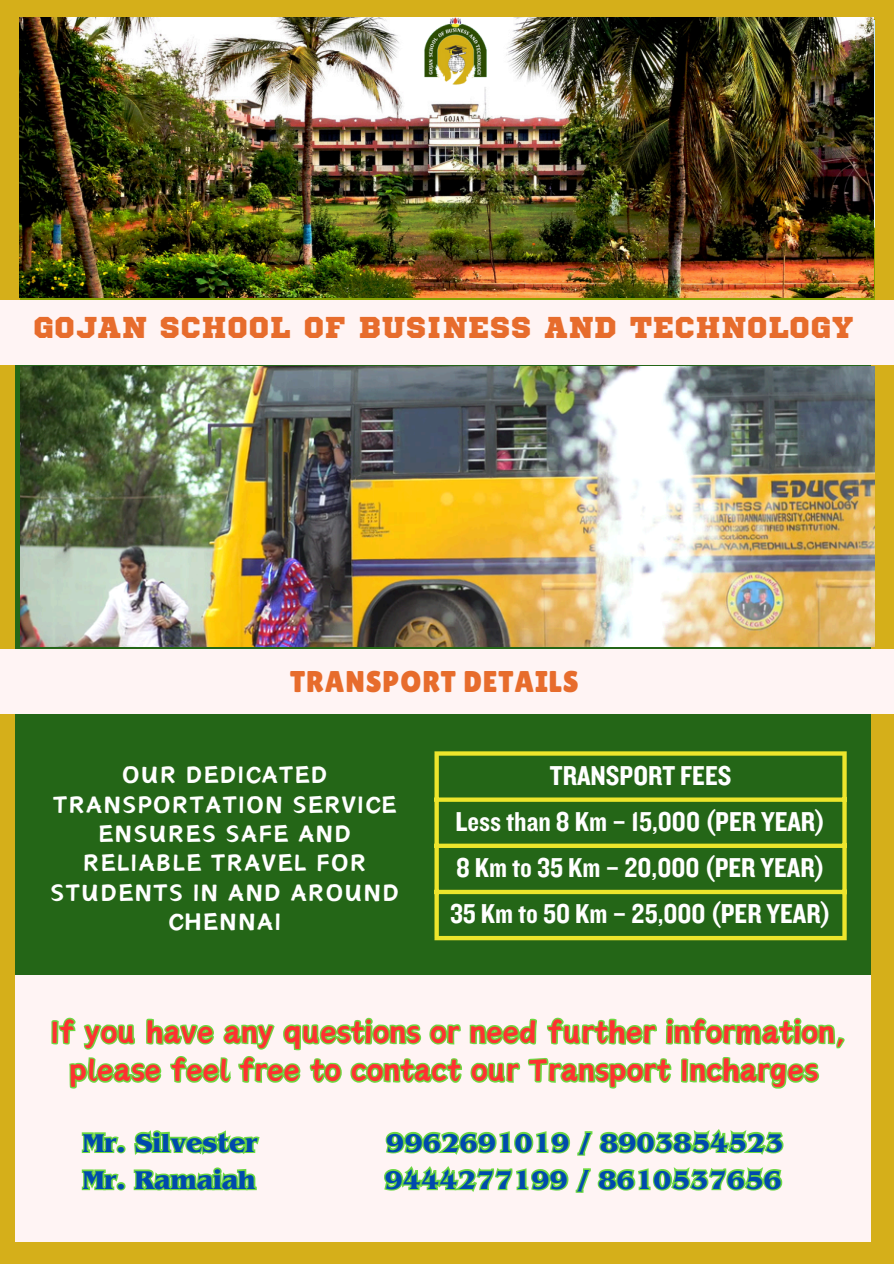
<style>
.page{position:relative;width:894px;height:1264px;background:#fff}
.page>*{position:absolute;margin:0;border:0;box-sizing:border-box;transform-origin:0 0}
.t1{font:39px/38.2px "Canva Sword Like Dream";color:#ff3131;text-align:center}
.t2{font:30px/29.2px "Canva Sword Like Dream";letter-spacing:.03em;color:#fff;text-align:center}
.t3{font:30px "Sports World";letter-spacing:.03em;color:#e76c2c}
.t4{font:30px "Lilita One";letter-spacing:.03em;color:#e76c2c}
.t5{font:28.35px "Knockout 50";color:#fff}
.t6{font:700 27px "Benguiat Pro ITC";color:#004aad}
</style>
<div class="page">
<div style="left:0;top:0;width:893px;height:1263px;background:#d5af1a"></div>
<div style="left:16px;top:950px;width:854px;height:291px;background:#fff4f4"></div>
<div style="left:16px;top:365px;width:854px;height:609px;background:#246617"></div>
<div style="left:0;top:300px;width:893px;height:65px;background:#fff4f4"></div>
<svg style="left:68px;top:791px;width:753px;height:298px"></svg>
<svg style="left:81px;top:1130px;width:179px;height:61px"></svg>
<svg style="left:384px;top:1129px;width:400px;height:64px"></svg>
<img style="left:19px;top:17px;width:854px;height:281px">
<div style="left:0;top:649px;width:893px;height:64px;background:#fff4f4"></div>
<svg style="left:434px;top:755px;width:4px;height:180px"></svg>
<svg style="left:842px;top:755px;width:4px;height:180px"></svg>
<svg style="left:434px;top:751px;width:412px;height:4px;background:#dad929"></svg>
<svg style="left:434px;top:797px;width:412px;height:4px;background:#d3d529"></svg>
<div style="left:434px;top:843px;width:412px;height:5px;background:#ece52c"></div>
<div style="left:434px;top:889px;width:412px;height:5px;background:#ece52c"></div>
<div style="left:434px;top:935px;width:412px;height:5px;background:#ece52c"></div>
<img style="left:20px;top:367px;width:854px;height:280px">
<img style="left:424px;top:17px;width:62px;height:68px">
<p class="t3" style="left:33px;top:314px;width:821px">GOJAN SCHOOL OF BUSINESS AND TECHNOLOGY</p>
<p class="t4" style="left:290px;top:664px;width:290px">TRANSPORT DETAILS</p>
<p class="t2" style="left:50px;top:761px;width:350px">OUR DEDICATED<br>TRANSPORTATION SERVICE<br>ENSURES SAFE AND<br>RELIABLE TRAVEL FOR<br>STUDENTS IN AND AROUND<br>CHENNAI</p>
<p class="t5" style="left:549px;top:757px;width:183px">TRANSPORT FEES</p>
<p class="t5" style="left:455px;top:803px;width:371px">Less than 8 Km – 15,000 (PER YEAR)</p>
<h2 class="t5" style="left:456px;top:850px;width:370px">8 Km to 35 Km – 20,000 (PER YEAR)</h2>
<h1 class="t5" style="left:450px;top:896px;width:382px">35 Km to 50 Km – 25,000 (PER YEAR)</h1>
<h2 class="t1" style="left:50px;top:1014px;width:796px">If you have any questions or need further information, please feel free to contact our Transport Incharges</h2>
<h2 class="t6" style="left:83px;top:1133px;width:176px">Mr. Silvester</h2>
<h2 class="t6" style="left:386px;top:1133px;width:399px">9962691019 / 8903854523</h2>
<p class="t6" style="left:83px;top:1170px;width:174px">Mr. Ramaiah</p>
<p class="t6" style="left:384px;top:1170px;width:399px">9444277199 / 8610537656</p>
</div>
